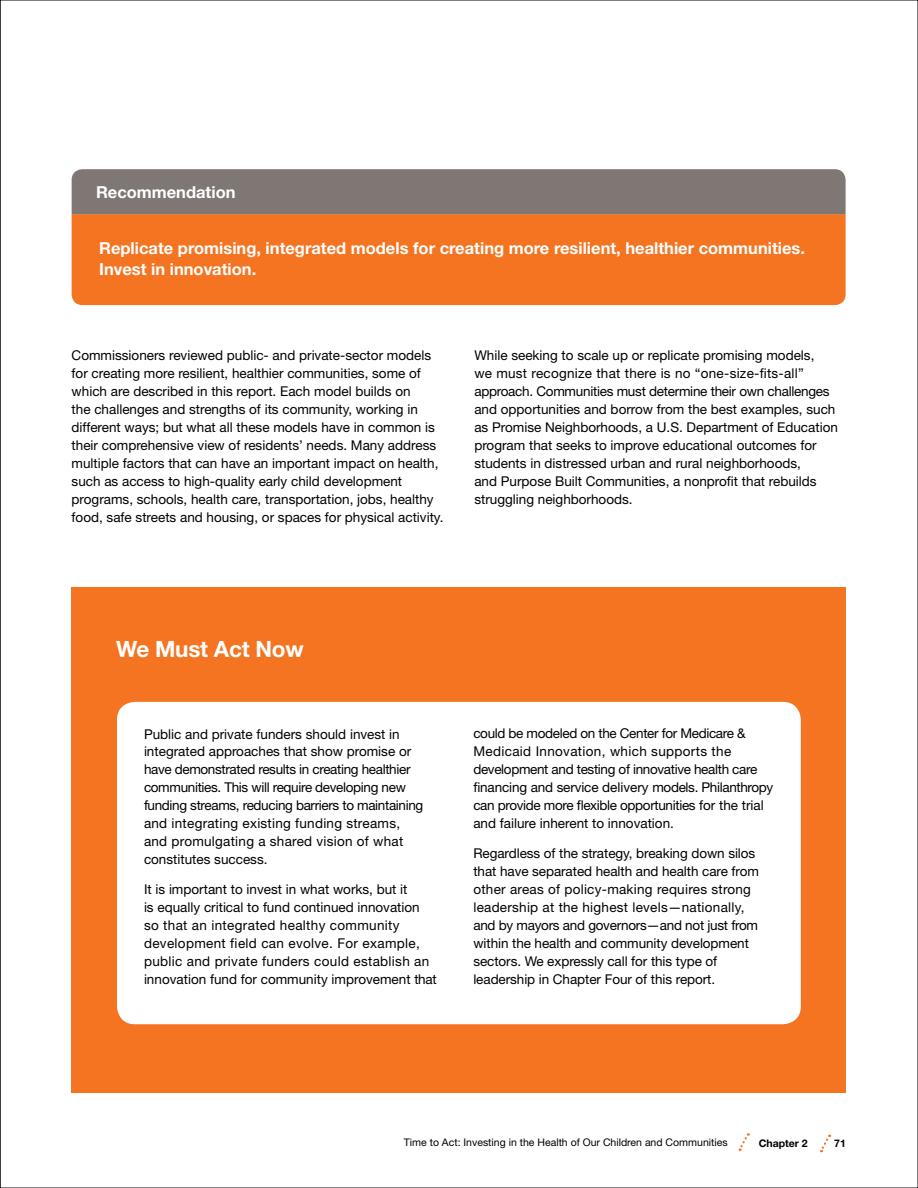
<style>
.page{position:relative;width:918px;height:1188px;background:#fff}
.page>*{position:absolute;margin:0;border:0;box-sizing:border-box;transform-origin:0 0}
.t1{font:700 22.5px "Helvetica Neue LT Pro";letter-spacing:-.01em;color:#fff}
.t2{font:700 16.5px/21px "Helvetica Neue LT Pro";color:#fff}
.t3{font:13.5px/18px "Helvetica Neue LT Pro";color:#000}
.t4{font:13.5px/18px "Helvetica Neue LT Pro";letter-spacing:-.025em;color:#000}
.t5{font:10.5px "Helvetica Neue LT Pro";color:#000}
.t6{font:700 10.5px "Helvetica Neue LT Pro";color:#000}
</style>
<div class="page">
<svg style="left:820px;top:1135px;width:10px;height:17px"></svg>
<svg style="left:738px;top:1133px;width:11px;height:18px"></svg>
<div style="left:72px;top:587px;width:774px;height:506px;background:#f47421"></div>
<div style="left:72px;top:214px;width:774px;height:91px;background:#f47421"></div>
<div style="left:72px;top:169px;width:774px;height:45px;background:#7f7773"></div>
<div style="left:117px;top:702px;width:684px;height:322px;background:#fff;border-radius:18px"></div>
<p class="t2" style="left:96px;top:181px;width:141px">Recommendation</p>
<p class="t2" style="left:99px;top:237px;width:707px">Replicate promising, integrated models for creating more resilient, healthier communities.<br>Invest in innovation.</p>
<p class="t3" style="left:72px;top:346px;width:373px">Commissioners reviewed public- and private-sector models for creating more resilient, healthier communities, some of which are described in this report. Each model builds on<br>the challenges and strengths of its community, working in different ways; but what all these models have in common is their comprehensive view of residents’ needs. Many address multiple factors that can have an important impact on health, such as access to high-quality early child development programs, schools, health care, transportation, jobs, healthy food, safe streets and housing, or spaces for physical activity.</p>
<p class="t3" style="left:474px;top:346px;width:365px">While seeking to scale up or replicate promising models,<br>we must recognize that there is no “one-size-fits-all” approach. Communities must determine their own challenges and opportunities and borrow from the best examples, such as Promise Neighborhoods, a U.S. Department of Education program that seeks to improve educational outcomes for students in distressed urban and rural neighborhoods,<br>and Purpose Built Communities, a nonprofit that rebuilds struggling neighborhoods.</p>
<h1 class="t1" style="left:116px;top:635px;width:189px">We Must Act Now</h1>
<p class="t3" style="left:144px;top:724px;width:281px">Public and private funders should invest in integrated approaches that show promise or have demonstrated results in creating healthier communities. This will require developing new funding streams, reducing barriers to maintaining and integrating existing funding streams, and promulgating a shared vision of what constitutes success.</p>
<p class="t3" style="left:144px;top:880px;width:294px">It is important to invest in what works, but it<br>is equally critical to fund continued innovation so that an integrated healthy community development field can evolve. For example, public and private funders could establish an innovation fund for community improvement that</p>
<p class="t4" style="left:473px;top:724px;width:301px">could be modeled on the Center for Medicare &amp; Medicaid Innovation, which supports the development and testing of innovative health care financing and service delivery models. Philanthropy can provide more flexible opportunities for the trial and failure inherent to innovation.</p>
<p class="t3" style="left:473px;top:844px;width:287px">Regardless of the strategy, breaking down silos that have separated health and health care from other areas of policy-making requires strong leadership at the highest levels—nationally, and by mayors and governors—and not just from within the health and community development sectors. We expressly call for this type of leadership in Chapter Four of this report.</p>
<p class="t5" style="left:404px;top:1136px;width:325px">Time to Act: Investing in the Health of Our Children and Communities</p>
<p class="t6" style="left:759px;top:1136px;width:51px">Chapter 2</p>
<p class="t6" style="left:834px;top:1136px;width:13px">71</p>
</div>
